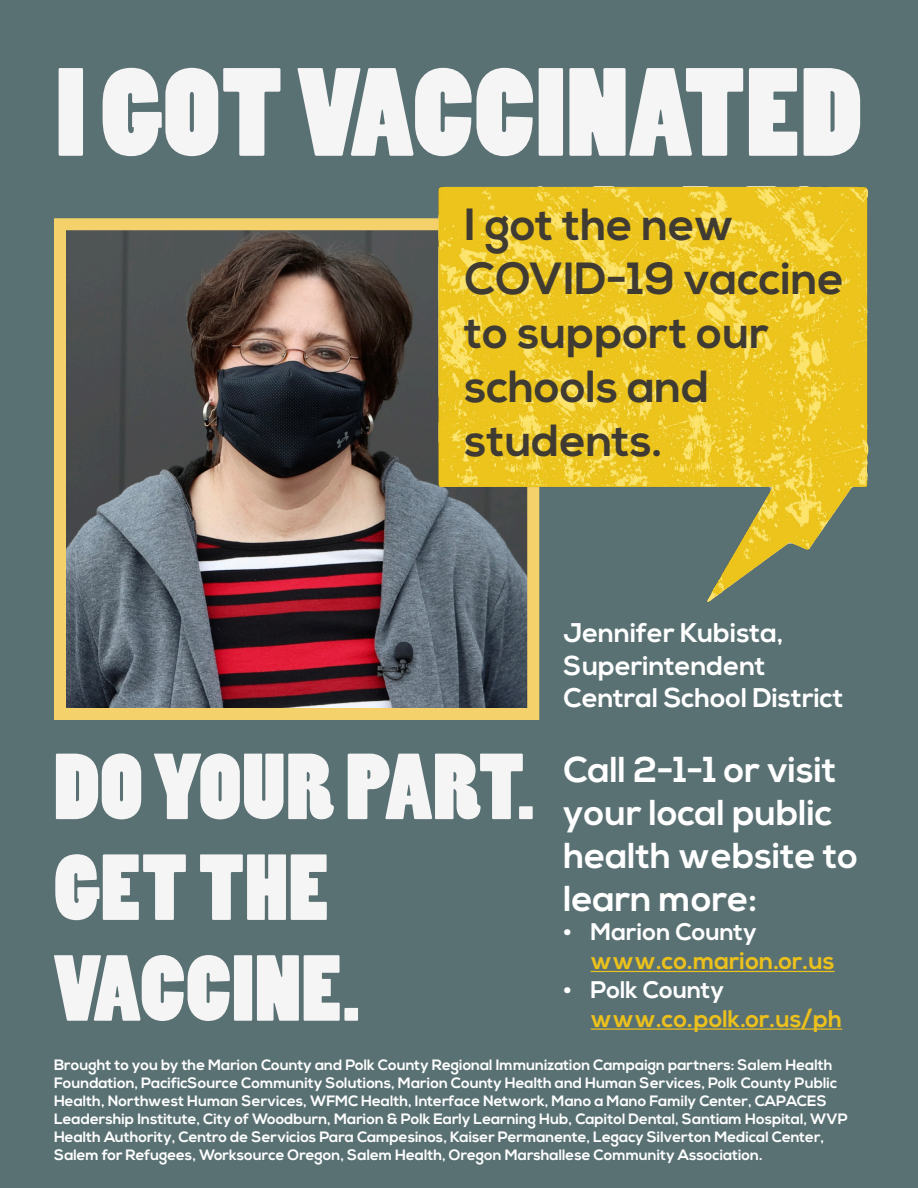
<style>
.page{position:relative;width:918px;height:1188px;background:#5a7174}
.page>*{position:absolute;margin:0;border:0;box-sizing:border-box;transform-origin:0 0}
.t1{font:117px "Poplar Std";letter-spacing:.01em;color:#f6f5f6;scale:1.09 1}
.t2{font:87.3px/100.8px "Poplar Std";letter-spacing:.01em;color:#f6f5f6;scale:1.09 1}
.t3{font:700 45px/54px "Nexa";color:#3f3b33}
.t4{font:700 36px/43.2px "Nexa";color:#fff}
.t5{font:700 27px/32.4px "Nexa";color:#fff}
.t6{font:700 24px/28.8px "Nexa";color:#edc11b}
.t7{font:700 15px/18px "Nexa";color:#fff}
.s1{color:#fff}
</style>
<div class="page">
<img style="left:67px;top:231px;width:459px;height:476px">
<div style="left:54px;top:218px;width:485px;height:502px;border:12px solid #f5d16b"></div>
<img style="left:398px;top:135px;width:520px;height:487px">
<hr style="left:591px;top:971px;width:244px;height:1px;background:#edc11b">
<hr style="left:591px;top:1028px;width:251px;height:2px;background:#edc11b">
<p class="t1" style="left:56px;top:48px;width:741px">I GOT VACCINATED</p>
<p class="t3" style="left:465px;top:199px;width:381px">I got the new<br>COVID-19 vaccine to support our schools and students.</p>
<p class="t2" style="left:54px;top:741px;width:442px">DO YOUR PART.</p>
<p class="t2" style="left:54px;top:841px;width:282px">GET THE<br>VACCINE.</p>
<p class="t5" style="left:564px;top:618px;width:221px">Jennifer Kubista,</p>
<p class="t5" style="left:564px;top:650px;width:282px">Superintendent<br>Central School District</p>
<p class="t4" style="left:564px;top:749px;width:296px">Call 2-1-1 or visit your local public health website to learn more:</p>
<p class="t6" style="left:591px;top:919px;width:245px;text-indent:-27px"><span class="s1">• Marion County </span>www.co.marion.or.us</p>
<p class="t6" style="left:591px;top:976px;width:253px;text-indent:-27px"><span class="s1">• Polk County </span>www.co.polk.or.us/ph</p>
<p class="t7" style="left:54px;top:1057px;width:796px">Brought to you by the Marion County and Polk County Regional Immunization Campaign partners: Salem Health Foundation, PacificSource Community Solutions, Marion County Health and Human Services, Polk County Public Health, Northwest Human Services, WFMC Health, Interface Network, Mano a Mano Family Center, CAPACES Leadership Institute, City of Woodburn, Marion &amp; Polk Early Learning Hub, Capitol Dental, Santiam Hospital, WVP Health Authority, Centro de Servicios Para Campesinos, Kaiser Permanente, Legacy Silverton Medical Center, Salem for Refugees, Worksource Oregon, Salem Health, Oregon Marshallese Community Association.</p>
</div>
